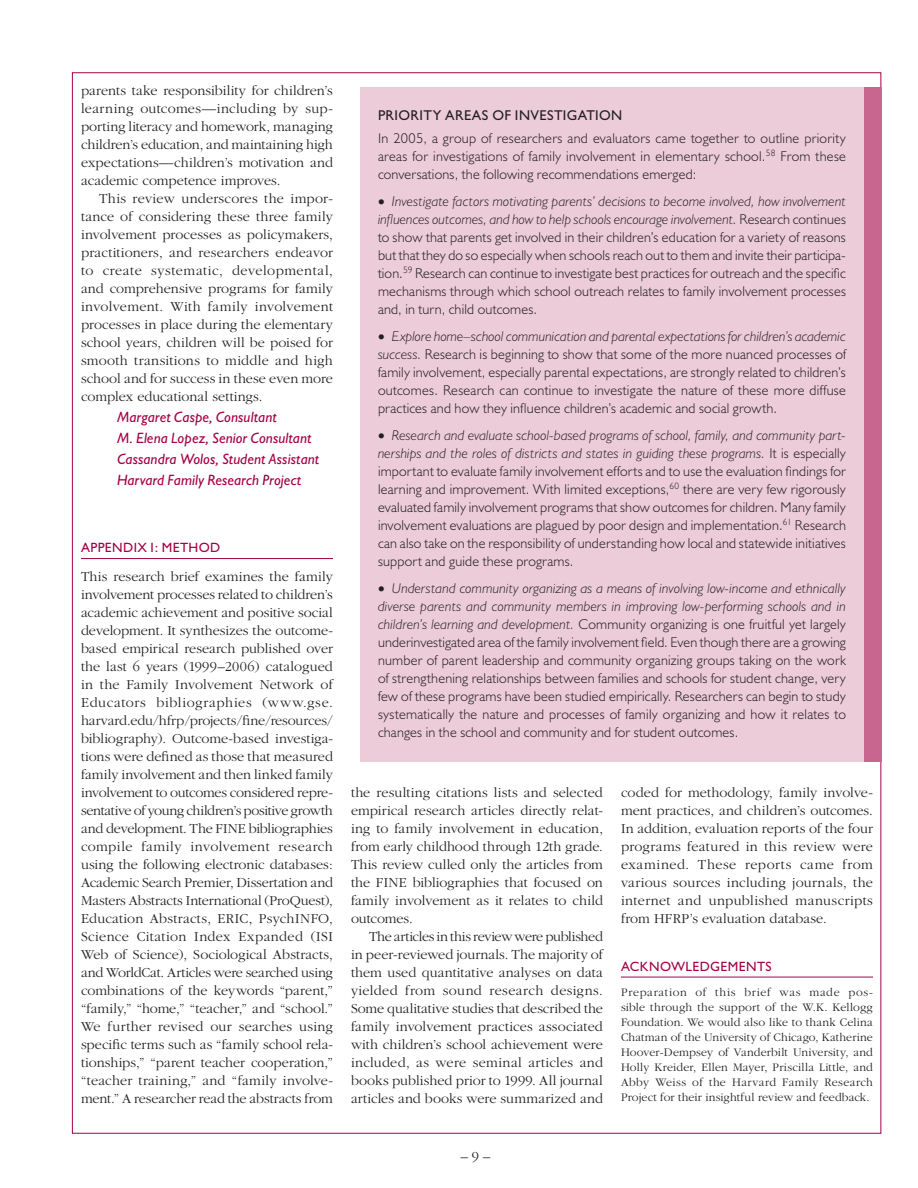
<style>
.page{position:relative;width:918px;height:1188px;background:#fff}
.page>*{position:absolute;margin:0;border:0;box-sizing:border-box;transform-origin:0 0}
.t1{font:italic 15px/21px "Gill Sans";letter-spacing:.005em;color:#a30046}
.t2{font:300 14.25px/18px "Garamond";color:#231f20;text-align:justify}
.t3{font:300 14.25px/18px "Humanist 521 BT";letter-spacing:.015em;color:#231f20;text-align:justify}
.t4{font:14.25px "Gill Sans";letter-spacing:.025em;color:#231f20}
.t5{font:13.5px "Gill Sans";letter-spacing:.03em;color:#a30046}
.t6{font:300 12px/15px "Garamond";letter-spacing:.01em;color:#231f20;text-align:justify}
.s1{font-style:italic}
</style>
<div class="page">
<hr style="left:81px;top:558px;width:252px;height:1px;background:#a30046">
<hr style="left:621px;top:977px;width:252px;height:1px;background:#a30046">
<div style="left:360px;top:87px;width:522px;height:675px;background:#edccda"></div>
<div style="left:864px;top:87px;width:18px;height:675px;background:#c86690"></div>
<p class="t2" style="left:81px;top:81px;width:254px">parents take responsibility for children’s learning outcomes—including by sup&shy;porting literacy and homework, managing children’s education, and maintaining high expectations—children’s motivation and academic competence improves.</p>
<p class="t2" style="left:81px;top:189px;width:254px;text-indent:18px">This review underscores the impor&shy;tance of considering these three family involvement processes as policymakers, practitioners, and researchers endeavor to create systematic, developmental, and comprehensive programs for family involvement. With family involvement processes in place during the elementary school years, children will be poised for smooth transitions to middle and high school and for success in these even more complex educational settings.</p>
<p class="t1" style="left:117px;top:406px;width:204px">Margaret Caspe, Consultant<br>M. Elena Lopez, Senior Consultant Cassandra Wolos, Student Assistant Harvard Family Research Project</p>
<p class="t5" style="left:81px;top:540px;width:141px">APPENDIX I: METHOD</p>
<p class="t2" style="left:81px;top:567px;width:254px">This research brief examines the family involvement processes related to children’s academic achievement and positive social development. It synthesizes the outcome&shy;based empirical research published over the last 6 years (1999–2006) catalogued in the Family Involvement Network of Educators bibliographies (www.gse. harvard.edu/hfrp/projects/fine/resources/ bibliography). Outcome-based investiga&shy;tions were defined as those that measured family involvement and then linked family involvement to outcomes considered repre&shy;sentative of young children’s positive growth and development. The FINE bibliographies compile family involvement research using the following electronic databases:<br>Academic Search Premier, Dissertation and Masters Abstracts International (ProQuest), Education Abstracts, ERIC, PsychINFO, Science Citation Index Expanded (ISI Web of Science), Sociological Abstracts, and WorldCat. Articles were searched using combinations of the keywords “parent,” “family,” “home,” “teacher,” and “school.” We further revised our searches using specific terms such as “family school rela&shy;tionships,” “parent teacher cooperation,” “teacher training,” and “family involve&shy;ment.” A researcher read the abstracts from</p>
<p class="t4" style="left:378px;top:107px;width:246px">PRIORITY AREAS OF INVESTIGATION</p>
<p class="t3" style="left:378px;top:129px;width:469px">In 2005, a group of researchers and evaluators came together to outline priority areas for investigations of family involvement in elementary school.<sup>58</sup> From these conversations, the following recommendations emerged:</p>
<p class="t3" style="left:378px;top:192px;width:470px">• <span class="s1">Investigate factors motivating parents’ decisions to become involved, how involvement influences outcomes, and how to help schools encourage involvement.</span> Research continues to show that parents get involved in their children’s education for a variety of reasons but that they do so especially when schools reach out to them and invite their participa&shy;tion.<sup>59</sup> Research can continue to investigate best practices for outreach and the specific mechanisms through which school outreach relates to family involvement processes and, in turn, child outcomes.</p>
<p class="t3" style="left:378px;top:327px;width:470px">• <span class="s1">Explore home–school communication and parental expectations for children’s academic success.</span> Research is beginning to show that some of the more nuanced processes of family involvement, especially parental expectations, are strongly related to children’s outcomes. Research can continue to investigate the nature of these more diffuse practices and how they influence children’s academic and social growth.</p>
<p class="t3" style="left:378px;top:426px;width:470px">• <span class="s1">Research and evaluate school-based programs of school, family, and community part&shy;nerships and the roles of districts and states in guiding these programs.</span> It is especially important to evaluate family involvement efforts and to use the evaluation findings for learning and improvement. With limited exceptions,<sup>60</sup> there are very few rigorously evaluated family involvement programs that show outcomes for children. Many family involvement evaluations are plagued by poor design and implementation.<sup>61</sup> Research can also take on the responsibility of understanding how local and statewide initiatives support and guide these programs.</p>
<p class="t3" style="left:378px;top:579px;width:469px">• <span class="s1">Understand community organizing as a means of involving low-income and ethnically diverse parents and community members in improving low-performing schools and in children’s learning and development.</span> Community organizing is one fruitful yet largely underinvestigated area of the family involvement field. Even though there are a growing number of parent leadership and community organizing groups taking on the work of strengthening relationships between families and schools for student change, very few of these programs have been studied empirically. Researchers can begin to study systematically the nature and processes of family organizing and how it relates to changes in the school and community and for student outcomes.</p>
<p class="t2" style="left:351px;top:783px;width:254px">the resulting citations lists and selected empirical research articles directly relat&shy;ing to family involvement in education, from early childhood through 12th grade.<br>This review culled only the articles from the FINE bibliographies that focused on family involvement as it relates to child outcomes.</p>
<p class="t2" style="left:351px;top:927px;width:254px;text-indent:18px">The articles in this review were published in peer-reviewed journals. The majority of them used quantitative analyses on data yielded from sound research designs.<br>Some qualitative studies that described the family involvement practices associated with children’s school achievement were included, as were seminal articles and books published prior to 1999. All journal articles and books were summarized and</p>
<p class="t2" style="left:621px;top:783px;width:254px">coded for methodology, family involve&shy;ment practices, and children’s outcomes.<br>In addition, evaluation reports of the four programs featured in this review were examined. These reports came from various sources including journals, the internet and unpublished manuscripts from HFRP’s evaluation database.</p>
<p class="t5" style="left:621px;top:958px;width:152px">ACKNOWLEDGEMENTS</p>
<p class="t6" style="left:621px;top:985px;width:254px">Preparation of this brief was made pos&shy;sible through the support of the W.K. Kellogg Foundation. We would also like to thank Celina Chatman of the University of Chicago, Katherine Hoover-Dempsey of Vanderbilt University, and Holly Kreider, Ellen Mayer, Priscilla Little, and Abby Weiss of the Harvard Family Research Project for their insightful review and feedback.</p>
<p class="t2" style="left:461px;top:1148px;width:31px">– –</p>
</div>
